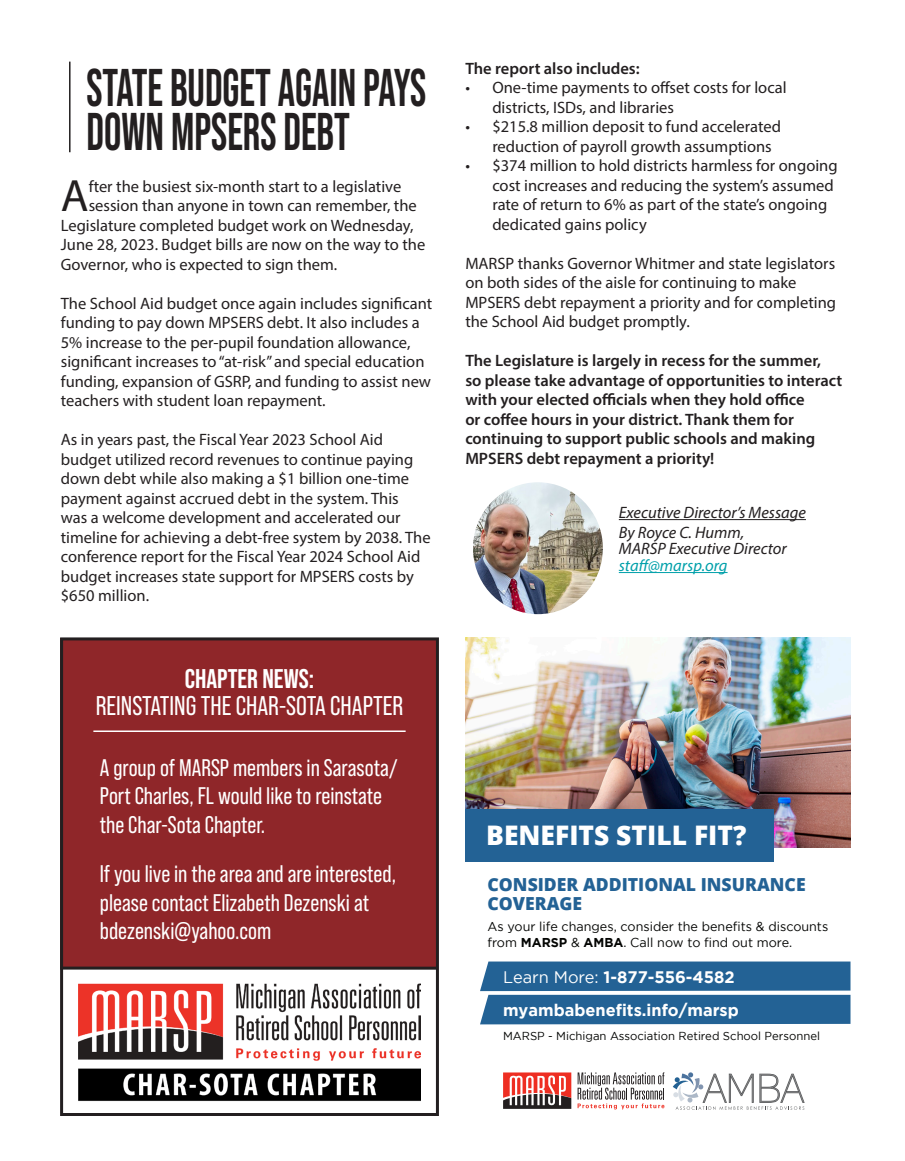
<style>
.page{position:relative;width:905px;height:1161px;background:#fff}
.page>*{position:absolute;margin:0;border:0;box-sizing:border-box;transform-origin:0 0}
.t1{font:700 52.95px/43.3px "Bebas Neue Pro";color:#231f20;scale:.82 1}
.Headline{font:45.45px "Myriad Pro";color:#231f20}
.Headline-2{font:27px "Bebas Neue Pro";color:#fff}
.t2{font:800 27px "Open Sans";color:#fff}
.Headline-3{font:700 27px "Bebas Neue Pro";color:#fff}
.Headline-4{font:24px/28.8px "Bebas Neue Pro";color:#fff}
.t3{font:800 18px/19.2px "Open Sans";color:#236295}
.t4{font:700 16.65px/32.8px "Gotham";color:#fff}
.Headline-5{font:16.5px/19.5px "Myriad Pro";color:#231f20}
.Headline-6{font:600 16.5px/19.5px "Myriad Pro";color:#231f20}
.t5{font:italic 16.5px/16.5px "Myriad Pro";color:#231f20}
.t6{font:12.9px/16.6px "Gotham";color:#040503}
.t7{font:11.55px "Gotham";color:#040503}
.s1{color:#00a0aa}
.s2{font-weight:700}
.s3{font-weight:400}
</style>
<div class="page">
<div style="left:60px;top:638px;width:377px;height:329px;background:#8f2629"></div>
<div style="left:60px;top:637px;width:379px;height:479px;border:3px solid #231f20"></div>
<hr style="left:69px;top:62px;width:1px;height:90px;background:#231f20">
<hr style="left:618px;top:572px;width:109px;height:1px;background:#00a0aa">
<hr style="left:618px;top:519px;width:188px;height:1px;background:#231f20">
<img style="left:473px;top:482px;width:130px;height:132px">
<img style="left:465px;top:637px;width:385px;height:210px">
<svg style="left:480px;top:962px;width:370px;height:62px;background:#346e9d"></svg>
<div style="left:465px;top:809px;width:308px;height:53px;background:#236295"></div>
<svg style="left:577px;top:1072px;width:87px;height:37px"></svg>
<svg style="left:503px;top:1072px;width:68px;height:37px"></svg>
<svg style="left:672px;top:1072px;width:132px;height:38px"></svg>
<img style="left:79px;top:983px;width:341px;height:118px">
<hr style="left:93px;top:730px;width:312px;height:2px;background:#fff">
<hr style="left:60px;top:967px;width:377px;height:3px;background:#231f20">
<p class="t1" style="left:87px;top:65px;width:415px">STATE BUDGET AGAIN PAYS<br>DOWN MPSERS DEBT</p>
<p class="Headline-6" style="left:465px;top:58px;width:176px">The report also includes:</p>
<p class="Headline-5" style="left:492px;top:78px;width:296px;text-indent:-27px">• One-time payments to offset costs for local districts, ISDs, and libraries</p>
<p class="Headline-5" style="left:492px;top:117px;width:290px;text-indent:-27px">• $215.8 million deposit to fund accelerated reduction of payroll growth assumptions</p>
<p class="Headline-5" style="left:492px;top:156px;width:347px;text-indent:-27px">• $374 million to hold districts harmless for ongoing cost increases and reducing the system’s assumed rate of return to 6% as part of the state’s ongoing dedicated gains policy</p>
<p class="Headline-5" style="left:465px;top:253px;width:372px">MARSP thanks Governor Whitmer and state legislators on both sides of the aisle for continuing to make MPSERS debt repayment a priority and for completing the School Aid budget promptly.</p>
<p class="Headline-6" style="left:465px;top:351px;width:378px">The Legislature is largely in recess for the summer,<br>so please take advantage of opportunities to interact with your elected officials when they hold office<br>or coffee hours in your district. Thank them for continuing to support public schools and making MPSERS debt repayment a priority!</p>
<p class="Headline" style="left:61px;top:168px;width:29px">A</p>
<p class="Headline-5" style="left:89px;top:176px;width:314px">fter the busiest six-month start to a legislative</p>
<p class="Headline-5" style="left:89px;top:196px;width:330px">session than anyone in town can remember, the</p>
<p class="Headline-5" style="left:61px;top:215px;width:354px">Legislature completed budget work on Wednesday,</p>
<p class="Headline-5" style="left:61px;top:235px;width:366px">June 28, 2023. Budget bills are now on the way to the</p>
<p class="Headline-5" style="left:61px;top:254px;width:278px">Governor, who is expected to sign them.</p>
<p class="Headline-5" style="left:61px;top:293px;width:373px">The School Aid budget once again includes significant funding to pay down MPSERS debt. It also includes a 5% increase to the per-pupil foundation allowance, significant increases to “at-risk” and special education funding, expansion of GSRP, and funding to assist new teachers with student loan repayment.</p>
<p class="Headline-5" style="left:61px;top:430px;width:371px">As in years past, the Fiscal Year 2023 School Aid budget utilized record revenues to continue paying down debt while also making a $1 billion one-time payment against accrued debt in the system. This<br>was a welcome development and accelerated our timeline for achieving a debt-free system by 2038. The conference report for the Fiscal Year 2024 School Aid budget increases state support for MPSERS costs by $650 million.</p>
<p class="t5" style="left:618px;top:504px;width:189px">Executive Director’s Message</p>
<p class="t5" style="left:618px;top:524px;width:169px">By Royce C. Humm,<br>MARSP Executive Director <span class="s1">staff@marsp.org</span></p>
<p class="Headline-3" style="left:185px;top:663px;width:131px">CHAPTER NEWS:</p>
<p class="Headline-2" style="left:96px;top:690px;width:309px">REINSTATING THE CHAR-SOTA CHAPTER</p>
<p class="Headline-4" style="left:100px;top:753px;width:299px">A group of MARSP members in Sarasota/<br>Port Charles, FL would like to reinstate the Char-Sota Chapter.</p>
<p class="Headline-4" style="left:100px;top:859px;width:298px">If you live in the area and are interested, please contact Elizabeth Dezenski at bdezenski@yahoo.com</p>
<p class="t2" style="left:486px;top:814px;width:262px">BENEFITS STILL FIT?</p>
<p class="t3" style="left:487px;top:874px;width:320px">CONSIDER ADDITIONAL INSURANCE<br>COVERAGE</p>
<p class="t6" style="left:487px;top:917px;width:342px">As your life changes, consider the benefits &amp; discounts from <span class="s2">MARSP</span> &amp; <span class="s2">AMBA</span>. Call now to find out more.</p>
<p class="t4" style="left:503px;top:960px;width:237px"><span class="s3">Learn More:</span> 1-877-556-4582 myambabenefits.info/marsp</p>
<p class="t7" style="left:503px;top:1030px;width:318px">MARSP - Michigan Association Retired School Personnel</p>
</div>
